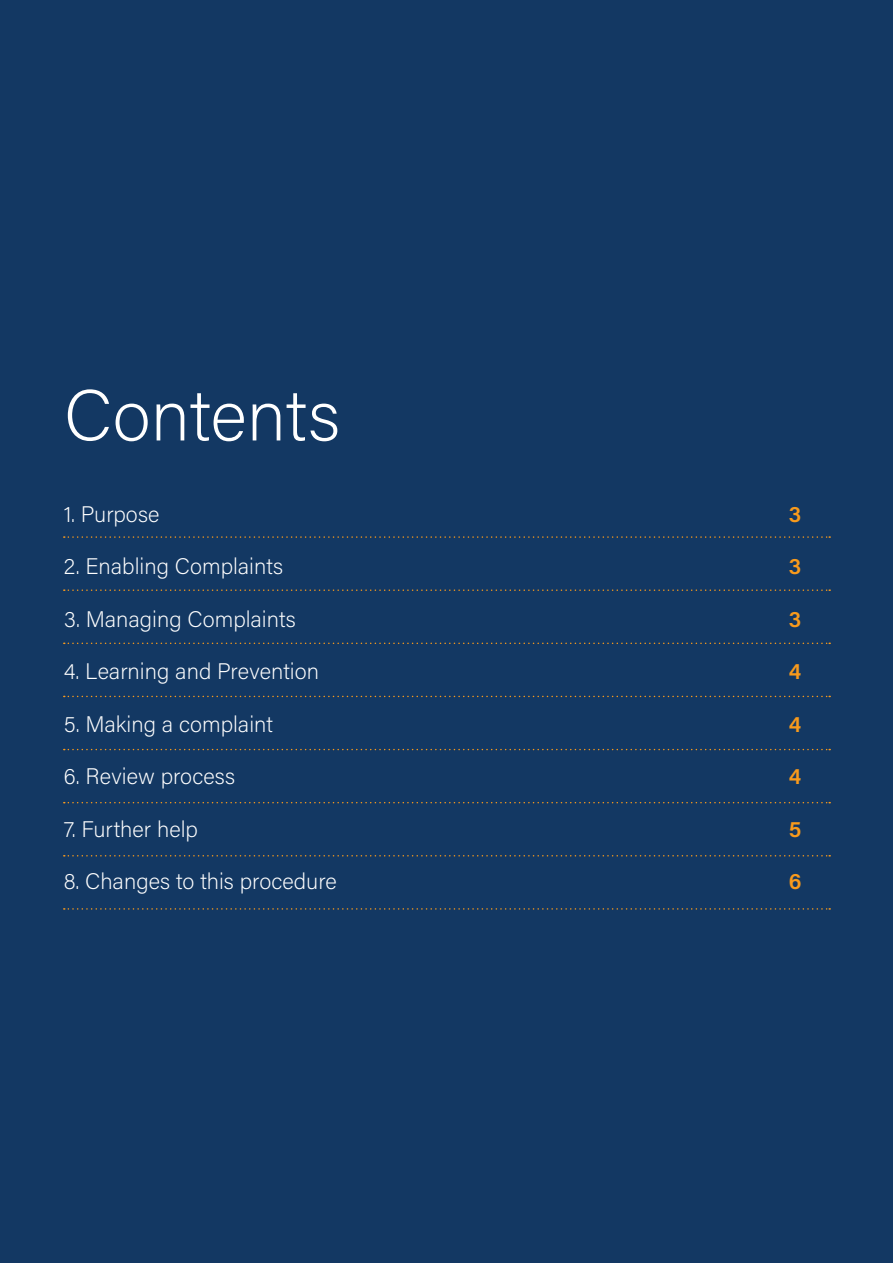
<style>
.page{position:relative;width:893px;height:1263px;background:#133863}
.page>*{position:absolute;margin:0;border:0;box-sizing:border-box;transform-origin:0 0}
.t1{font:200 72px "Acumin Pro";color:#fff}
.t2{font:200 22.5px "Acumin Pro";color:#fff}
.t3{font:600 22.5px "Acumin Pro";color:#f89a1c}
</style>
<div class="page">
<svg style="left:64px;top:536px;width:766px;height:2px"></svg>
<svg style="left:64px;top:749px;width:766px;height:1px"></svg>
<svg style="left:64px;top:642px;width:766px;height:2px"></svg>
<svg style="left:64px;top:855px;width:766px;height:1px"></svg>
<svg style="left:64px;top:589px;width:766px;height:2px"></svg>
<svg style="left:64px;top:802px;width:766px;height:1px"></svg>
<svg style="left:64px;top:696px;width:766px;height:1px"></svg>
<svg style="left:64px;top:908px;width:766px;height:2px"></svg>
<h1 class="t1" style="left:64px;top:366px;width:278px">Contents</h1>
<p class="t2" style="left:64px;top:498px;width:97px">1. Purpose</p>
<p class="t2" style="left:64px;top:551px;width:221px">2. Enabling Complaints</p>
<p class="t2" style="left:64px;top:603px;width:234px">3. Managing Complaints</p>
<p class="t2" style="left:64px;top:656px;width:257px">4. Learning and Prevention</p>
<p class="t2" style="left:64px;top:708px;width:211px">5. Making a complaint</p>
<p class="t2" style="left:64px;top:761px;width:173px">6. Review process</p>
<p class="t2" style="left:64px;top:813px;width:136px">7. Further help</p>
<p class="t2" style="left:64px;top:866px;width:275px">8. Changes to this procedure</p>
<p class="t3" style="left:789px;top:498px;width:14px">3</p>
<p class="t3" style="left:789px;top:551px;width:14px">3</p>
<p class="t3" style="left:789px;top:603px;width:14px">3</p>
<p class="t3" style="left:789px;top:656px;width:14px">4</p>
<p class="t3" style="left:789px;top:708px;width:14px">4</p>
<p class="t3" style="left:789px;top:761px;width:14px">4</p>
<p class="t3" style="left:789px;top:813px;width:14px">5</p>
<p class="t3" style="left:789px;top:866px;width:14px">6</p>
</div>
